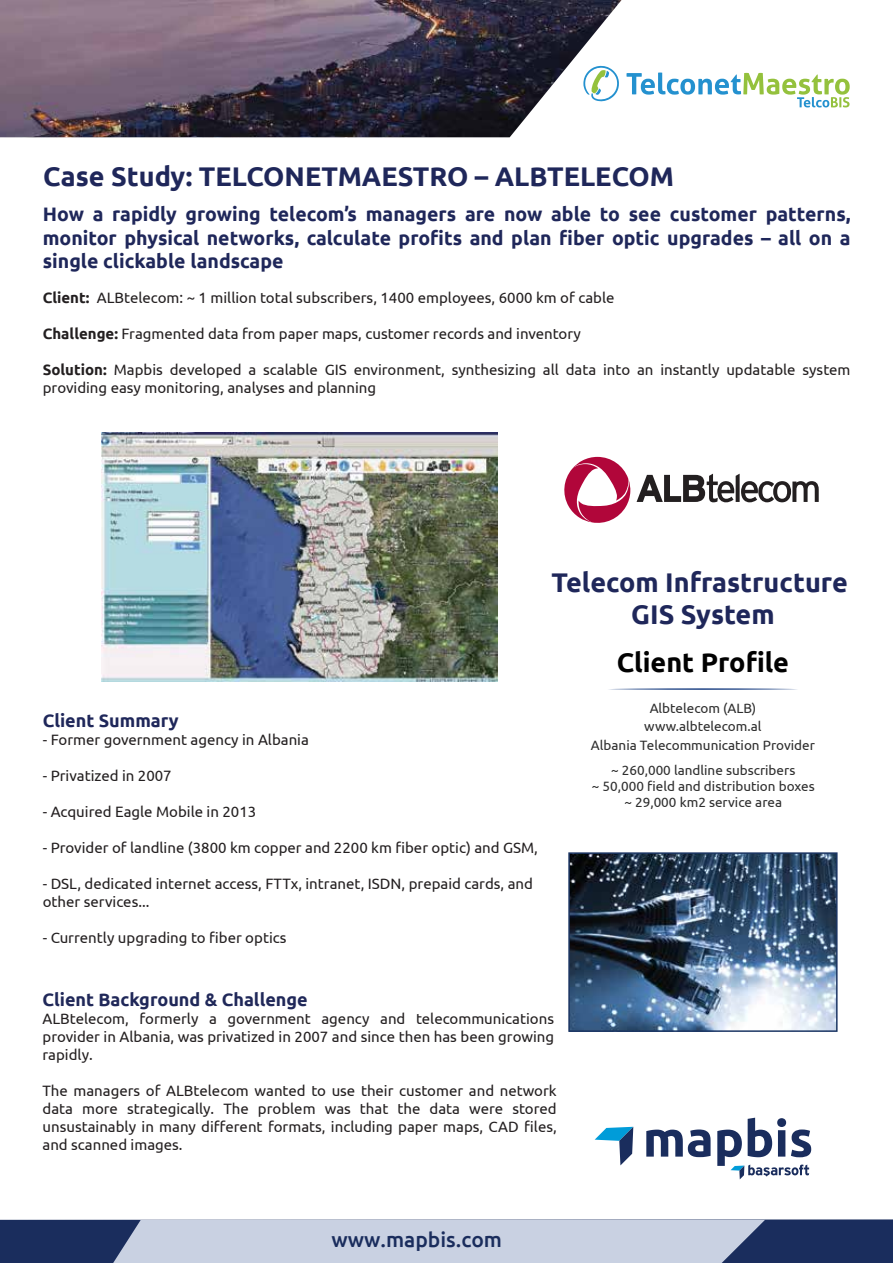
<style>
.page{position:relative;width:893px;height:1263px;background:#fff}
.page>*{position:absolute;margin:0;border:0;box-sizing:border-box;transform-origin:0 0}
.t1{font:700 27px/32.4px "Ubuntu";color:#1f275a;text-align:center}
.t2{font:700 27px "Ubuntu";color:#010101}
.t3{font:500 21px "Ubuntu";color:#1a2d5d}
.t4{font:700 19.5px/23.4px "Ubuntu";color:#1f275a;text-align:justify}
.t5{font:700 18px "Ubuntu";color:#202859}
.t6{font:700 18px "Ubuntu";color:#1f275a}
.t7{font:15px/18px "Ubuntu";color:#231f20}
.t8{font:13.5px/17.5px "Ubuntu";color:#2e2e2e;text-align:center}
.s1{font-weight:700}
</style>
<div class="page">
<img style="left:571px;top:855px;width:264px;height:174px">
<div style="left:568px;top:852px;width:270px;height:180px;border:2px solid #1c3664"></div>
<svg style="left:609px;top:688px;width:188px;height:2px"></svg>
<div style="left:0;top:1219px;width:893px;height:44px;background:#1a2d5d"></div>
<div style="left:113px;top:1220px;width:652px;height:43px;background:#c9d1e2"></div>
<img style="left:0;top:0;width:622px;height:137px">
<svg style="left:637px;top:474px;width:182px;height:28px"></svg>
<svg style="left:564px;top:457px;width:66px;height:66px"></svg>
<img style="left:102px;top:433px;width:396px;height:248px">
<svg style="left:583px;top:65px;width:37px;height:37px"></svg>
<svg style="left:626px;top:73px;width:224px;height:34px"></svg>
<svg style="left:646px;top:1129px;width:65px;height:28px"></svg>
<svg style="left:595px;top:1127px;width:38px;height:38px"></svg>
<svg style="left:717px;top:1118px;width:94px;height:61px"></svg>
<h1 class="t1" style="left:43px;top:160px;width:632px">Case Study: TELCONETMAESTRO – ALBTELECOM</h1>
<h3 class="t4" style="left:43px;top:202px;width:809px">How a rapidly growing telecom’s managers are now able to see customer patterns, monitor physical networks, calculate profits and plan fiber optic upgrades – all on a single clickable landscape</h3>
<p class="t7" style="left:43px;top:288px;width:573px"><span class="s1">Client:</span> ALBtelecom: ~ 1 million total subscribers, 1400 employees, 6000 km of cable</p>
<p class="t7" style="left:43px;top:324px;width:540px"><span class="s1">Challenge:</span> Fragmented data from paper maps, customer records and inventory</p>
<p class="t7" style="left:43px;top:360px;width:809px"><span class="s1">Solution:</span> Mapbis developed a scalable GIS environment, synthesizing all data into an instantly updatable system providing easy monitoring, analyses and planning</p>
<p class="t6" style="left:43px;top:709px;width:138px">Client Summary</p>
<p class="t7" style="left:43px;top:730px;width:268px">- Former government agency in Albania</p>
<p class="t7" style="left:43px;top:766px;width:131px">- Privatized in 2007</p>
<p class="t7" style="left:43px;top:802px;width:215px">- Acquired Eagle Mobile in 2013</p>
<p class="t7" style="left:43px;top:838px;width:497px">- Provider of landline (3800 km copper and 2200 km fiber optic) and GSM,</p>
<p class="t7" style="left:43px;top:874px;width:492px">- DSL, dedicated internet access, FTTx, intranet, ISDN, prepaid cards, and other services...</p>
<p class="t7" style="left:43px;top:928px;width:245px">- Currently upgrading to fiber optics</p>
<h1 class="t1" style="left:552px;top:565px;width:298px">Telecom Infrastructure<br>GIS System</h1>
<h1 class="t2" style="left:617px;top:646px;width:174px">Client Profile</h1>
<p class="t8" style="left:644px;top:699px;width:119px">Albtelecom (ALB) www.albtelecom.al</p>
<p class="t8" style="left:591px;top:732px;width:225px;line-height:24.6px">Albania Telecommunication Provider ~ 260,000 landline subscribers</p>
<p class="t8" style="left:592px;top:777px;width:224px;line-height:16.2px">~ 50,000 field and distribution boxes ~ 29,000 km2 service area</p>
<p class="t5" style="left:43px;top:988px;width:267px">Client Background &amp; Challenge</p>
<p class="t7" style="left:43px;top:1009px;width:513px;text-align:justify">ALBtelecom, formerly a government agency and telecommunications provider in Albania, was privatized in 2007 and since then has been growing rapidly.</p>
<p class="t7" style="left:43px;top:1081px;width:516px;text-align:justify">The managers of ALBtelecom wanted to use their customer and network data more strategically. The problem was that the data were stored unsustainably in many different formats, including paper maps, CAD files, and scanned images.</p>
<h2 class="t3" style="left:331px;top:1226px;width:172px">www.mapbis.com</h2>
</div>
